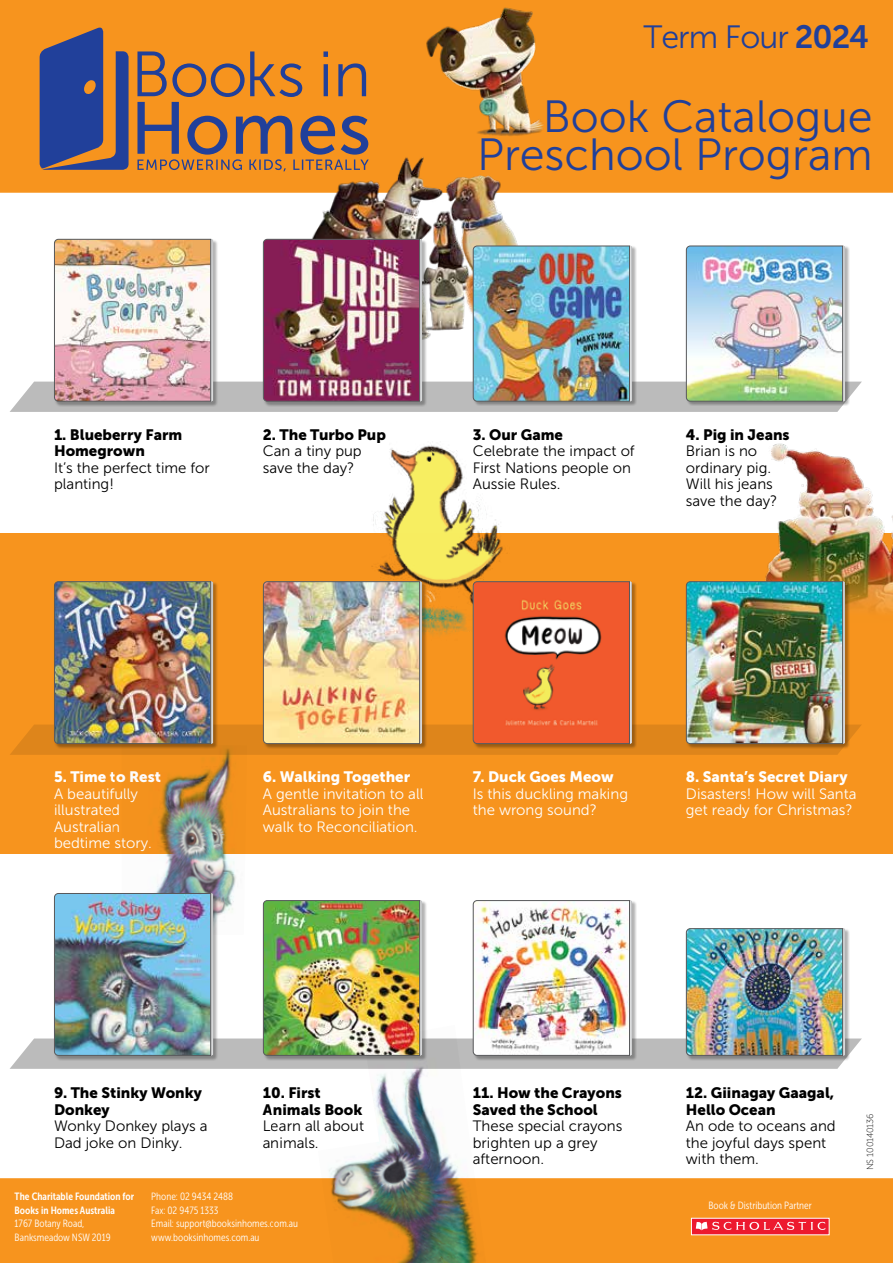
<style>
.page{position:relative;width:893px;height:1263px;background:#fff}
.page>*{position:absolute;margin:0;border:0;box-sizing:border-box;transform-origin:0 0}
.t1{font:45px/38px "Museo Sans 300";color:#21409a;text-align:right}
.t2{font:32.25px "Museo Sans 300";letter-spacing:-.03em;color:#21409a}
.t3{font:15px/16.5px "Museo Sans 300";color:#000}
.t4{font:15px/16.5px "Museo Sans 300";color:#fff}
.t5{font:15px/16.5px "Museo Sans 900";color:#000}
.t6{font:15px "Museo Sans 900";color:#fff}
.t7{font:10.5px/13.5px "Museo Sans Cond 300";color:#fff}
.t8{font:10.5px/13.5px "Museo Sans Cond 700";color:#fff}
.t9{font:9px "Museo Sans 100";letter-spacing:-.02em;color:#000}
.s1{font-family:"Museo Sans 700"}
</style>
<div class="page">
<div style="left:0;top:0;width:893px;height:193px;background:#f7941e"></div>
<div style="left:0;top:533px;width:893px;height:321px;background:#f7941e"></div>
<svg style="left:40px;top:26px;width:89px;height:144px"></svg>
<svg style="left:137px;top:51px;width:232px;height:120px"></svg>
<img style="left:292px;top:124px;width:241px;height:114px">
<img style="left:371px;top:445px;width:132px;height:136px">
<img style="left:155px;top:755px;width:81px;height:137px">
<img style="left:765px;top:443px;width:128px;height:170px">
<img style="left:10px;top:581px;width:852px;height:174px">
<img style="left:10px;top:238px;width:852px;height:174px">
<img style="left:10px;top:892px;width:852px;height:177px">
<img style="left:423px;top:5px;width:123px;height:133px">
<div style="left:0;top:1178px;width:893px;height:85px;background:#f7941e"></div>
<div style="left:691px;top:1218px;width:138px;height:17px;background:#ed1a2e"></div>
<svg style="left:696px;top:1222px;width:129px;height:8px"></svg>
<div style="left:691px;top:1218px;width:138px;height:17px;border:1px solid #fff"></div>
<img style="left:317px;top:1025px;width:169px;height:238px">
<h2 class="t2" style="left:643px;top:19px;width:227px">Term Four <span class="s1">2024</span></h2>
<h1 class="t1" style="left:477px;top:97px;width:397px">Book Catalogue<br>Preschool Program</h1>
<p class="t5" style="left:54px;top:426px;width:130px">1. Blueberry Farm<br>Homegrown</p>
<p class="t3" style="left:54px;top:460px;width:157px">It’s the perfect time for planting!</p>
<p class="t5" style="left:263px;top:426px;width:125px">2. The Turbo Pup</p>
<p class="t3" style="left:263px;top:443px;width:100px">Can a tiny pup save the day?</p>
<p class="t5" style="left:473px;top:426px;width:92px">3. Our Game</p>
<p class="t3" style="left:473px;top:443px;width:163px">Celebrate the impact of<br>First Nations people on<br>Aussie Rules.</p>
<p class="t5" style="left:686px;top:426px;width:105px">4. Pig in Jeans</p>
<p class="t3" style="left:686px;top:443px;width:93px">Brian is no ordinary pig.<br>Will his jeans save the day?</p>
<p class="t6" style="left:54px;top:768px;width:108px">5. Time to Rest</p>
<p class="t4" style="left:54px;top:785px;width:99px">A beautifully illustrated<br>Australian bedtime story.</p>
<p class="t6" style="left:263px;top:768px;width:149px">6. Walking Together</p>
<p class="t4" style="left:263px;top:785px;width:162px">A gentle invitation to all<br>Australians to join the walk to Reconciliation.</p>
<p class="t6" style="left:473px;top:768px;width:142px">7. Duck Goes Meow</p>
<p class="t4" style="left:473px;top:785px;width:157px">Is this duckling making the wrong sound?</p>
<p class="t6" style="left:686px;top:768px;width:163px">8. Santa’s Secret Diary</p>
<p class="t4" style="left:686px;top:785px;width:172px">Disasters! How will Santa get ready for Christmas?</p>
<p class="t5" style="left:54px;top:1085px;width:149px">9. The Stinky Wonky<br>Donkey</p>
<p class="t3" style="left:54px;top:1118px;width:155px">Wonky Donkey plays a<br>Dad joke on Dinky.</p>
<p class="t5" style="left:263px;top:1085px;width:101px">10. First<br>Animals Book</p>
<p class="t3" style="left:263px;top:1118px;width:103px">Learn all about animals.</p>
<p class="t8" style="left:15px;top:1190px;width:121px">The Charitable Foundation for<br>Books in Homes Australia</p>
<p class="t7" style="left:15px;top:1217px;width:97px">1767 Botany Road,<br>Banksmeadow NSW 2019</p>
<p class="t7" style="left:151px;top:1190px;width:148px">Phone: 02 9434 2488<br>Fax: 02 9475 1333<br>Email: support@booksinhomes.com.au www.booksinhomes.com.au</p>
<p class="t5" style="left:473px;top:1085px;width:151px">11. How the Crayons<br>Saved the School</p>
<p class="t3" style="left:473px;top:1118px;width:151px">These special crayons brighten up a grey afternoon.</p>
<p class="t5" style="left:686px;top:1085px;width:150px">12. Giinagay Gaagal,<br>Hello Ocean</p>
<p class="t3" style="left:686px;top:1118px;width:151px">An ode to oceans and the joyful days spent with them.</p>
<p class="t7" style="left:708px;top:1199px;width:105px">Book &amp; Distribution Partner</p>
<p class="t9" style="left:865px;top:1170px;width:58px;rotate:-90deg">NS 100140136</p>
</div>
